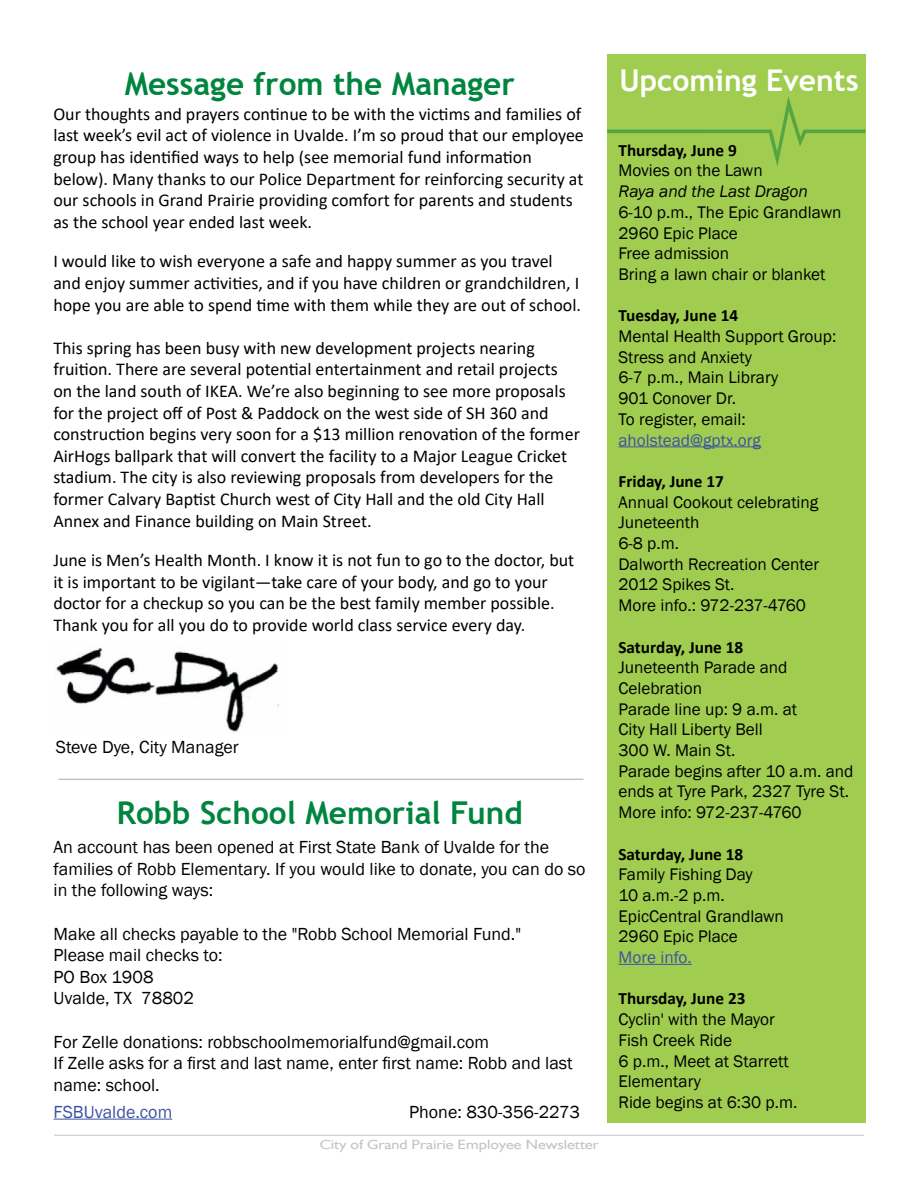
<style>
.page{position:relative;width:918px;height:1188px;background:#fff}
.page>*{position:absolute;margin:0;border:0;box-sizing:border-box;transform-origin:0 0}
.t1{font:700 31.5px "Trebuchet MS";color:#00853f}
.t2{font:700 30px "Trebuchet MS";color:#fff}
.t3{font:18px/21.6px "Calibri";color:#000}
.t4{font:18px/21.6px "Franklin Gothic";color:#000}
.t5{font:18px "Franklin Gothic";color:#3d53a4}
.t6{font:17.25px/20.7px "Franklin Gothic";color:#000}
.t7{font:700 17.25px "Calibri";color:#000}
.t8{font:17.25px "Franklin Gothic";color:#3d53a4}
.t9{font:italic 17.25px "Franklin Gothic";color:#000}
.t10{font:13.5px "Humanist";color:#c2c4c6;scale:1.18 1}
</style>
<div class="page">
<img style="left:56px;top:648px;width:223px;height:84px">
<hr style="left:54px;top:1135px;width:810px;height:1px;background:#c2c4c6">
<div style="left:607px;top:55px;width:258px;height:1068px;background:#a0cd4f"></div>
<svg style="left:607px;top:97px;width:258px;height:70px"></svg>
<hr style="left:59px;top:779px;width:524px;height:1px;background:#c2c4c6">
<hr style="left:618px;top:446px;width:143px;height:1px;background:#3d53a4">
<hr style="left:618px;top:964px;width:74px;height:1px;background:#3d53a4">
<hr style="left:54px;top:1119px;width:118px;height:1px;background:#3d53a4">
<h1 class="t1" style="left:125px;top:64px;width:392px">Message from the Manager</h1>
<h2 class="t2" style="left:619px;top:61px;width:241px">Upcoming Events</h2>
<p class="t3" style="left:53px;top:103px;width:532px">Our thoughts and prayers continue to be with the victims and families of last week’s evil act of violence in Uvalde. I’m so proud that our employee group has identified ways to help (see memorial fund information below). Many thanks to our Police Department for reinforcing security at our schools in Grand Prairie providing comfort for parents and students as the school year ended last week.</p>
<p class="t3" style="left:53px;top:250px;width:529px">I would like to wish everyone a safe and happy summer as you travel and enjoy summer activities, and if you have children or grandchildren, I hope you are able to spend time with them while they are out of school.</p>
<p class="t3" style="left:53px;top:337px;width:528px">This spring has been busy with new development projects nearing fruition. There are several potential entertainment and retail projects on the land south of IKEA. We’re also beginning to see more proposals for the project off of Post &amp; Paddock on the west side of SH 360 and construction begins very soon for a $13 million renovation of the former AirHogs ballpark that will convert the facility to a Major League Cricket stadium. The city is also reviewing proposals from developers for the former Calvary Baptist Church west of City Hall and the old City Hall Annex and Finance building on Main Street.</p>
<p class="t3" style="left:53px;top:549px;width:522px">June is Men’s Health Month. I know it is not fun to go to the doctor, but it is important to be vigilant—take care of your body, and go to your doctor for a checkup so you can be the best family member possible.<br>Thank you for all you do to provide world class service every day.</p>
<p class="t4" style="left:56px;top:736px;width:185px">Steve Dye, City Manager</p>
<h1 class="t1" style="left:117px;top:793px;width:407px">Robb School Memorial Fund</h1>
<p class="t4" style="left:54px;top:837px;width:534px">An account has been opened at First State Bank of Uvalde for the families of Robb Elementary. If you would like to donate, you can do so in the following ways:</p>
<p class="t4" style="left:54px;top:923px;width:469px">Make all checks payable to the "Robb School Memorial Fund."<br>Please mail checks to:<br>PO Box 1908<br>Uvalde, TX 78802</p>
<p class="t4" style="left:54px;top:1031px;width:521px">For Zelle donations: robbschoolmemorialfund@gmail.com<br>If Zelle asks for a first and last name, enter first name: Robb and last name: school.</p>
<p class="t5" style="left:54px;top:1101px;width:120px">FSBUvalde.com</p>
<p class="t4" style="left:409px;top:1101px;width:172px">Phone: 830-356-2273</p>
<p class="t10" style="left:320px;top:1136px;width:238px">City of Grand Prairie Employee Newsletter</p>
<p class="t7" style="left:618px;top:138px;width:120px">Thursday, June 9</p>
<p class="t6" style="left:618px;top:161px;width:146px">Movies on the Lawn</p>
<p class="t9" style="left:618px;top:181px;width:191px">Raya and the Last Dragon</p>
<p class="t6" style="left:618px;top:202px;width:225px">6-10 p.m., The Epic Grandlawn<br>2960 Epic Place<br>Free admission<br>Bring a lawn chair or blanket</p>
<p class="t7" style="left:618px;top:303px;width:121px">Tuesday, June 14</p>
<p class="t6" style="left:618px;top:326px;width:219px">Mental Health Support Group:<br>Stress and Anxiety<br>6-7 p.m., Main Library<br>901 Conover Dr.<br>To register, email:</p>
<p class="t8" style="left:618px;top:429px;width:144px">aholstead@gptx.org</p>
<p class="t7" style="left:618px;top:469px;width:107px">Friday, June 17</p>
<p class="t6" style="left:618px;top:492px;width:202px">Annual Cookout celebrating<br>Juneteenth<br>6-8 p.m.<br>Dalworth Recreation Center<br>2012 Spikes St.<br>More info.: 972-237-4760</p>
<p class="t7" style="left:618px;top:635px;width:126px">Saturday, June 18</p>
<p class="t6" style="left:618px;top:658px;width:237px">Juneteenth Parade and<br>Celebration<br>Parade line up: 9 a.m. at<br>City Hall Liberty Bell<br>300 W. Main St.<br>Parade begins after 10 a.m. and ends at Tyre Park, 2327 Tyre St.<br>More info: 972-237-4760</p>
<p class="t7" style="left:618px;top:842px;width:126px">Saturday, June 18</p>
<p class="t6" style="left:618px;top:865px;width:167px">Family Fishing Day<br>10 a.m.-2 p.m.<br>EpicCentral Grandlawn<br>2960 Epic Place</p>
<p class="t8" style="left:618px;top:947px;width:75px">More info.</p>
<p class="t7" style="left:618px;top:987px;width:129px">Thursday, June 23</p>
<p class="t6" style="left:618px;top:1009px;width:181px">Cyclin' with the Mayor<br>Fish Creek Ride<br>6 p.m., Meet at Starrett<br>Elementary<br>Ride begins at 6:30 p.m.</p>
</div>
